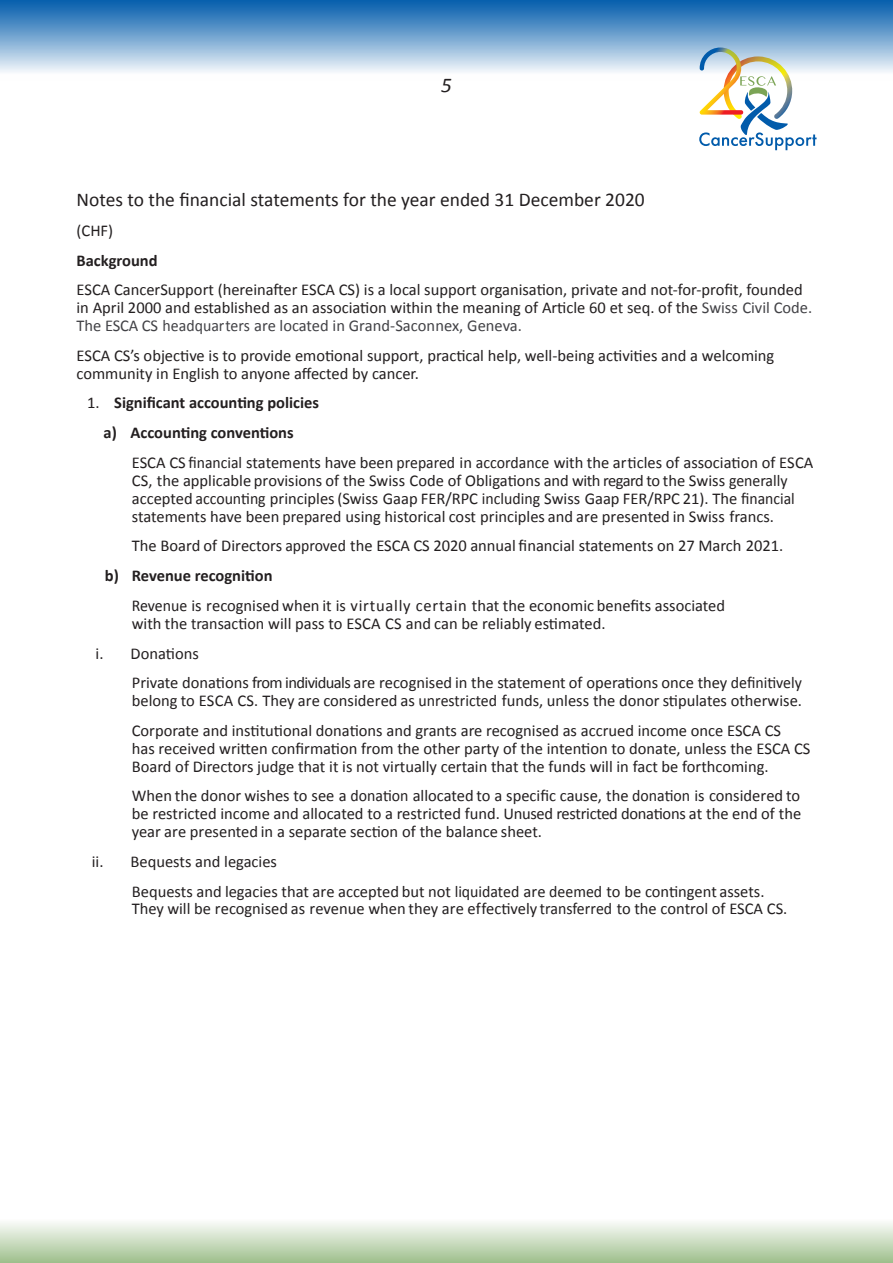
<style>
.page{position:relative;width:893px;height:1263px;background:#fff}
.page>*{position:absolute;margin:0;border:0;box-sizing:border-box;transform-origin:0 0}
.t1{font:italic 21px "Calibri";color:#231f20}
.Heading_2{font:19.5px "Calibri";color:#231f20}
.t2{font:16.5px/17.9px "Calibri";color:#231f20}
.t3{font:16.5px/17.9px "Calibri";color:#231f20;scale:.96 1}
.t4{font:700 16.5px "Calibri";color:#231f20}
.s1{color:#424246}
.s2{font-weight:400}
</style>
<div class="page">
<svg style="left:699px;top:81px;width:117px;height:69px"></svg>
<div style="left:0;top:1203px;width:893px;height:60px;background:linear-gradient(to bottom,#fff,#a6c495)"></div>
<div style="left:0;top:0;width:893px;height:81px;background:linear-gradient(to bottom,#005aac,#fffffd)"></div>
<p class="t1" style="left:441px;top:71px;width:12px">5</p>
<p class="Heading_2" style="left:77px;top:187px;width:570px">Notes to the financial statements for the year ended 31 December 2020</p>
<p class="t2" style="left:77px;top:221px;width:38px">(CHF)</p>
<p class="t4" style="left:77px;top:250px;width:83px">Background</p>
<p class="t2" style="left:77px;top:281px;width:737px">ESCA CancerSupport (hereinafter ESCA CS) is a local support organisation, private and not-for-profit, founded in April 2000 and established as an association within the meaning of Article 60 et seq. of the <span class="s1">Swiss Civil Code.<br>The ESCA CS headquarters are located in Grand-Saconnex, Geneva.</span></p>
<p class="t2" style="left:77px;top:346px;width:699px">ESCA CS’s objective is to provide emotional support, practical help, well-being activities and a welcoming community in English to anyone affected by cancer.</p>
<p class="t4" style="left:87px;top:392px;width:233px"><span class="s2">1.</span> Significant accounting policies</p>
<p class="t4" style="left:104px;top:422px;width:192px">a) Accounting conventions</p>
<p class="t2" style="left:132px;top:454px;width:683px">ESCA CS financial statements have been prepared in accordance with the articles of association of ESCA CS, the applicable provisions of the Swiss Code of Obligations and with regard to the Swiss generally accepted accounting principles (Swiss Gaap FER/RPC including Swiss Gaap FER/RPC 21). The financial statements have been prepared using historical cost principles and are presented in Swiss francs.</p>
<p class="t2" style="left:132px;top:537px;width:653px">The Board of Directors approved the ESCA CS 2020 annual financial statements on 27 March 2021.</p>
<p class="t4" style="left:105px;top:565px;width:169px">b) Revenue recognition</p>
<p class="t3" style="left:132px;top:597px;width:619px">Revenue is recognised when it is virtually certain that the economic benefits associated with the transaction will pass to ESCA CS and can be reliably estimated.</p>
<p class="t2" style="left:96px;top:644px;width:105px">i. Donations</p>
<p class="t2" style="left:132px;top:674px;width:672px">Private donations from individuals are recognised in the statement of operations once they definitively belong to ESCA CS. They are considered as unrestricted funds, unless the donor stipulates otherwise.</p>
<p class="t2" style="left:132px;top:722px;width:680px">Corporate and institutional donations and grants are recognised as accrued income once ESCA CS<br>has received written confirmation from the other party of the intention to donate, unless the ESCA CS<br>Board of Directors judge that it is not virtually certain that the funds will in fact be forthcoming.</p>
<p class="t2" style="left:132px;top:787px;width:671px;text-align:justify">When the donor wishes to see a donation allocated to a specific cause, the donation is considered to be restricted income and allocated to a restricted fund. Unused restricted donations at the end of the year are presented in a separate section of the balance sheet.</p>
<p class="t2" style="left:92px;top:852px;width:187px">ii. Bequests and legacies</p>
<p class="t2" style="left:132px;top:882px;width:657px">Bequests and legacies that are accepted but not liquidated are deemed to be contingent assets.<br>They will be recognised as revenue when they are effectively transferred to the control of ESCA CS.</p>
</div>
